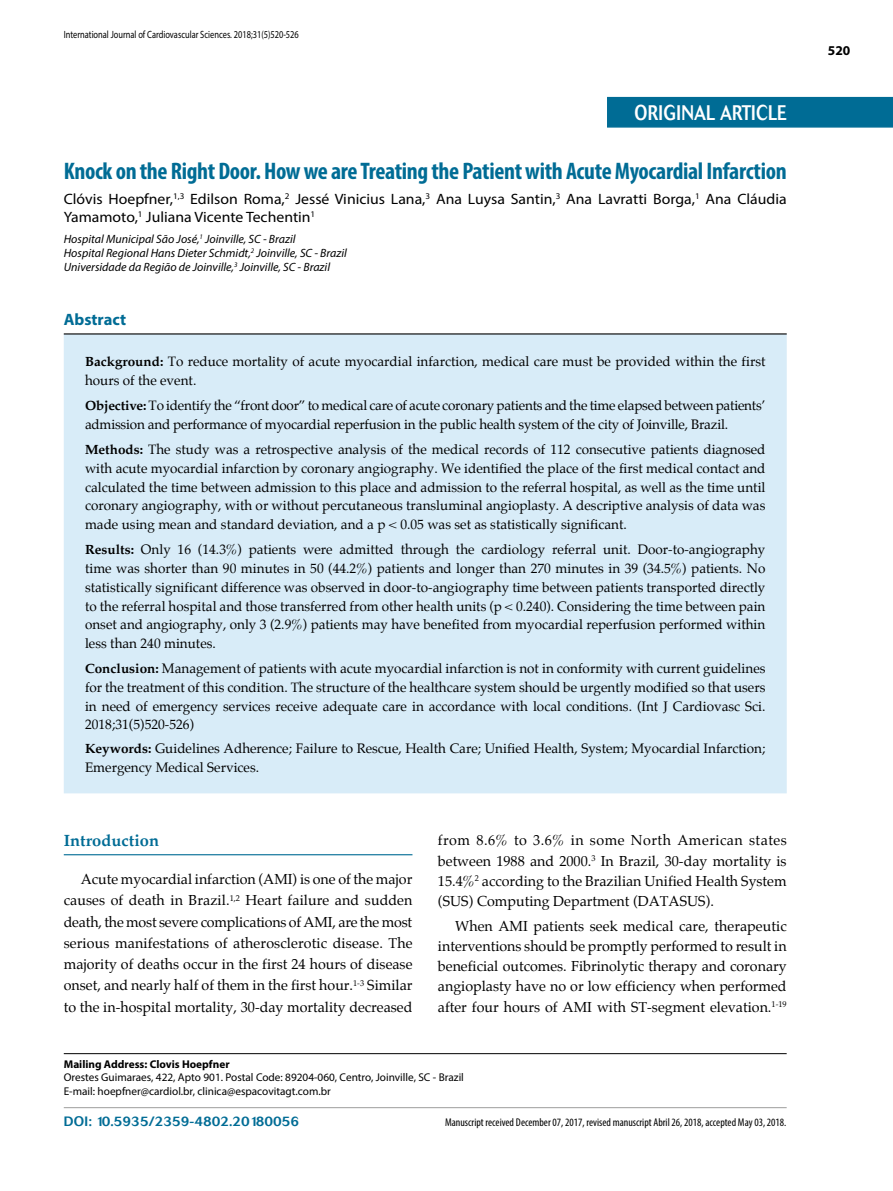
<style>
.page{position:relative;width:893px;height:1191px;background:#fff}
.page>*{position:absolute;margin:0;border:0;box-sizing:border-box;transform-origin:0 0}
.t1{font:700 condensed 24px "Myriad Pro";letter-spacing:-.015em;color:#006c95}
.t2{font:500 21px "Cosmos";letter-spacing:.02em;color:#fff;scale:.8 1}
.t3{font:700 16.5px "Palatino";color:#006c95}
.t4{font:700 16.5px "Myriad Pro";color:#006c95}
.t5{font:15px/18px "Myriad Pro";color:#000;scale:1.05 1}
.t6{font:14.25px/20.2px "Palatino";color:#000;text-align:justify}
.t7{font:13.5px/18.8px "Palatino";color:#000}
.t8{font:500 13.5px "Cosmos";color:#006c95}
.t9{font:700 13.5px "Myriad Pro";color:#000}
.t10{font:italic 12px/14.4px "Myriad Pro";color:#000}
.t11{font:11.25px/13.5px "Myriad Pro";color:#000}
.t12{font:condensed 11.25px "Myriad Pro";color:#000}
.t13{font:700 11.25px "Myriad Pro";color:#000}
.t14{font:10.5px "Myriad Pro";color:#000;scale:.8 1}
.s1{font-weight:700}
</style>
<div class="page">
<div style="left:607px;top:97px;width:286px;height:31px;background:#006c95"></div>
<hr style="left:64px;top:1053px;width:723px;height:1px;background:#000">
<hr style="left:64px;top:1107px;width:723px;height:1px;background:#9d9d9c">
<div style="left:64px;top:334px;width:723px;height:459px;background:#d8ecf8"></div>
<hr style="left:64px;top:333px;width:723px;height:1px;background:#000">
<hr style="left:64px;top:854px;width:348px;height:1px;background:#006c95">
<p class="t14" style="left:64px;top:28px;width:295px">International Journal of Cardiovascular Sciences. 2018;31(5)520-526</p>
<h2 class="t2" style="left:634px;top:100px;width:192px">ORIGINAL ARTICLE</h2>
<h1 class="t1" style="left:64px;top:156px;width:724px">Knock on the Right Door. How we are Treating the Patient with Acute Myocardial Infarction</h1>
<p class="t5" style="left:64px;top:189px;width:690px">Clóvis Hoepfner,<sup>1,3</sup> Edilson Roma,<sup>2</sup> Jessé Vinicius Lana,<sup>3</sup> Ana Luysa Santin,<sup>3</sup> Ana Lavratti Borga,<sup>1</sup> Ana Cláudia<br>Yamamoto,<sup>1</sup> Juliana Vicente Techentin<sup>1</sup></p>
<p class="t10" style="left:64px;top:231px;width:285px">Hospital Municipal São José,<sup>1</sup> Joinville, SC - Brazil<br>Hospital Regional Hans Dieter Schmidt,<sup>2</sup> Joinville, SC - Brazil<br>Universidade da Região de Joinville,<sup>3</sup> Joinville, SC - Brazil</p>
<p class="t4" style="left:64px;top:309px;width:64px">Abstract</p>
<p class="t7" style="left:85px;top:352px;width:682px"><span class="s1">Background:</span> To reduce mortality of acute myocardial infarction, medical care must be provided within the first hours of the event.</p>
<p class="t7" style="left:85px;top:396px;width:682px"><span class="s1">Objective:</span> To identify the “front door” to medical care of acute coronary patients and the time elapsed between patients’ admission and performance of myocardial reperfusion in the public health system of the city of Joinville, Brazil.</p>
<p class="t7" style="left:85px;top:440px;width:682px;text-align:justify"><span class="s1">Methods:</span> The study was a retrospective analysis of the medical records of 112 consecutive patients diagnosed with acute myocardial infarction by coronary angiography. We identified the place of the first medical contact and calculated the time between admission to this place and admission to the referral hospital, as well as the time until coronary angiography, with or without percutaneous transluminal angioplasty. A descriptive analysis of data was made using mean and standard deviation, and a p &lt; 0.05 was set as statistically significant.</p>
<p class="t7" style="left:85px;top:540px;width:682px;text-align:justify"><span class="s1">Results:</span> Only 16 (14.3%) patients were admitted through the cardiology referral unit. Door-to-angiography time was shorter than 90 minutes in 50 (44.2%) patients and longer than 270 minutes in 39 (34.5%) patients. No statistically significant difference was observed in door-to-angiography time between patients transported directly to the referral hospital and those transferred from other health units (p &lt; 0.240). Considering the time between pain onset and angiography, only 3 (2.9%) patients may have benefited from myocardial reperfusion performed within less than 240 minutes.</p>
<p class="t7" style="left:85px;top:659px;width:682px;text-align:justify"><span class="s1">Conclusion:</span> Management of patients with acute myocardial infarction is not in conformity with current guidelines for the treatment of this condition. The structure of the healthcare system should be urgently modified so that users in need of emergency services receive adequate care in accordance with local conditions. (Int J Cardiovasc Sci.<br>2018;31(5)520-526)</p>
<p class="t7" style="left:85px;top:739px;width:682px"><span class="s1">Keywords:</span> Guidelines Adherence; Failure to Rescue, Health Care; Unified Health, System; Myocardial Infarction;<br>Emergency Medical Services.</p>
<p class="t3" style="left:64px;top:830px;width:97px">Introduction</p>
<p class="t6" style="left:64px;top:868px;width:350px;line-height:21.3px;text-indent:17px">Acute myocardial infarction (AMI) is one of the major causes of death in Brazil.<sup>1,2</sup> Heart failure and sudden death, the most severe complications of AMI, are the most serious manifestations of atherosclerotic disease. The majority of deaths occur in the first 24 hours of disease onset, and nearly half of them in the first hour.<sup>1-3</sup> Similar to the in-hospital mortality, 30-day mortality decreased</p>
<p class="t6" style="left:438px;top:830px;width:350px">from 8.6% to 3.6% in some North American states between 1988 and 2000.<sup>3</sup> In Brazil, 30-day mortality is 15.4%<sup>2</sup> according to the Brazilian Unified Health System (SUS) Computing Department (DATASUS).</p>
<p class="t6" style="left:438px;top:916px;width:350px;text-indent:17px">When AMI patients seek medical care, therapeutic interventions should be promptly performed to result in beneficial outcomes. Fibrinolytic therapy and coronary angioplasty have no or low efficiency when performed after four hours of AMI with ST-segment elevation.<sup>1-19</sup></p>
<p class="t13" style="left:64px;top:1056px;width:167px">Mailing Address: Clovis Hoepfner</p>
<p class="t11" style="left:64px;top:1070px;width:402px">Orestes Guimaraes, 422, Apto 901. Postal Code: 89204-060, Centro, Joinville, SC - Brazil<br>E-mail: hoepfner@cardiol.br, clinica@espacovitagt.com.br</p>
<p class="t8" style="left:64px;top:1113px;width:237px">DOI: 10.5935/2359-4802.20180056</p>
<p class="t12" style="left:445px;top:1115px;width:343px">Manuscript received December 07, 2017, revised manuscript Abril 26, 2018, accepted May 03, 2018.</p>
<p class="t9" style="left:828px;top:42px;width:24px">520</p>
</div>
